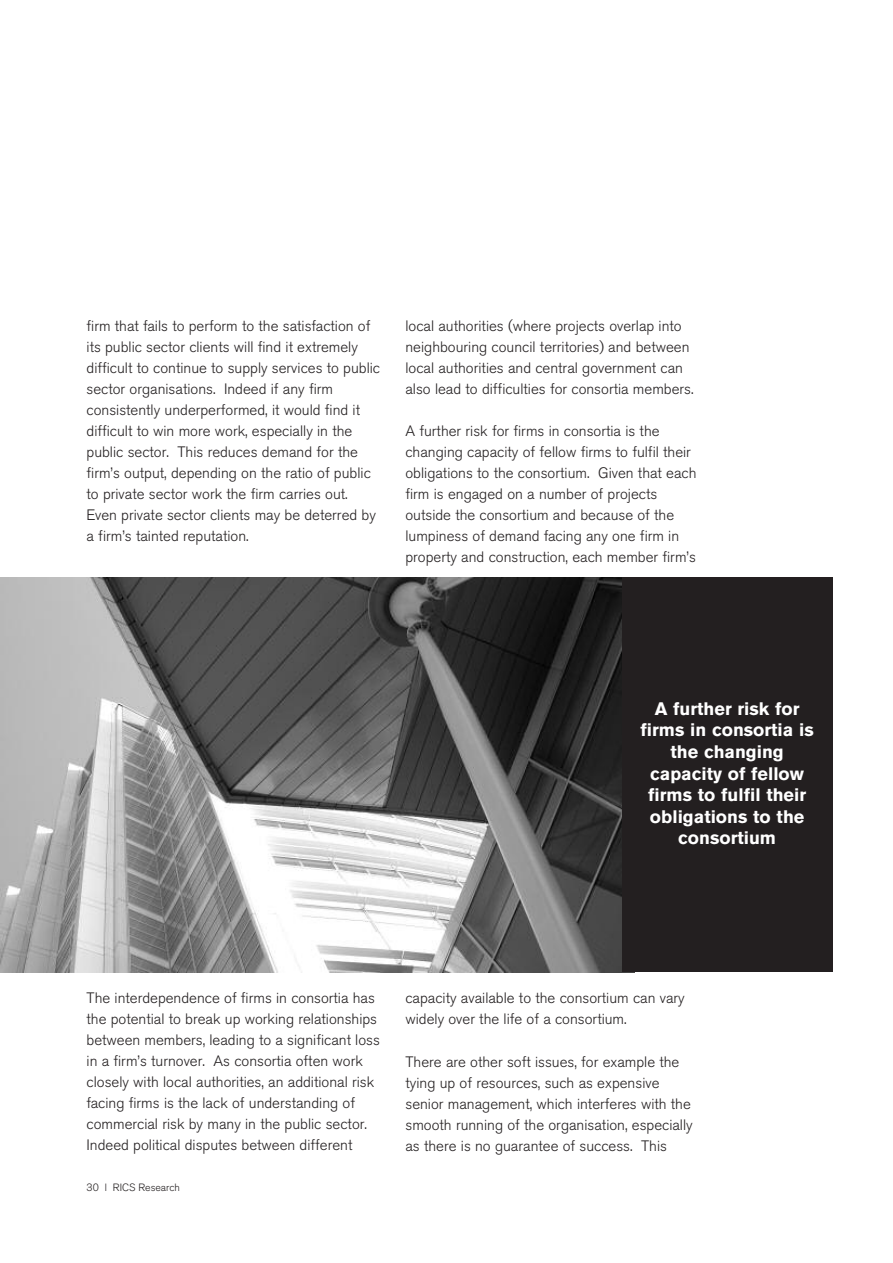
<style>
.page{position:relative;width:893px;height:1263px;background:#fff}
.page>*{position:absolute;margin:0;border:0;box-sizing:border-box;transform-origin:0 0}
.t1{font:700 18px/21.6px "Akzidenz Grotesk BQ";color:#fff;text-align:center}
.t2{font:300 15px/21px "Akzidenz Grotesk BQ";color:#231f20}
.t3{font:300 10.5px "Akzidenz Grotesk BQ";color:#231f20}
</style>
<div class="page">
<img style="left:0;top:578px;width:622px;height:394px">
<div style="left:622px;top:577px;width:210px;height:395px;background:#231f20"></div>
<p class="t2" style="left:87px;top:317px;width:295px">firm that fails to perform to the satisfaction of its public sector clients will find it extremely difficult to continue to supply services to public sector organisations. Indeed if any firm consistently underperformed, it would find it difficult to win more work, especially in the public sector. This reduces demand for the firm’s output, depending on the ratio of public to private sector work the firm carries out.<br>Even private sector clients may be deterred by a firm’s tainted reputation.</p>
<p class="t2" style="left:405px;top:317px;width:290px">local authorities (where projects overlap into neighbouring council territories) and between local authorities and central government can also lead to difficulties for consortia members.</p>
<p class="t2" style="left:405px;top:422px;width:293px">A further risk for firms in consortia is the changing capacity of fellow firms to fulfil their obligations to the consortium. Given that each firm is engaged on a number of projects outside the consortium and because of the lumpiness of demand facing any one firm in property and construction, each member firm’s</p>
<p class="t1" style="left:640px;top:699px;width:175px">A further risk for firms in consortia is the changing capacity of fellow firms to fulfil their obligations to the consortium</p>
<p class="t2" style="left:87px;top:989px;width:295px">The interdependence of firms in consortia has the potential to break up working relationships between members, leading to a significant loss in a firm’s turnover. As consortia often work closely with local authorities, an additional risk facing firms is the lack of understanding of commercial risk by many in the public sector.<br>Indeed political disputes between different</p>
<p class="t3" style="left:87px;top:1184px;width:95px">30 l RICS Research</p>
<p class="t2" style="left:405px;top:989px;width:281px">capacity available to the consortium can vary widely over the life of a consortium.</p>
<p class="t2" style="left:405px;top:1053px;width:289px">There are other soft issues, for example the tying up of resources, such as expensive senior management, which interferes with the smooth running of the organisation, especially as there is no guarantee of success. This</p>
</div>
